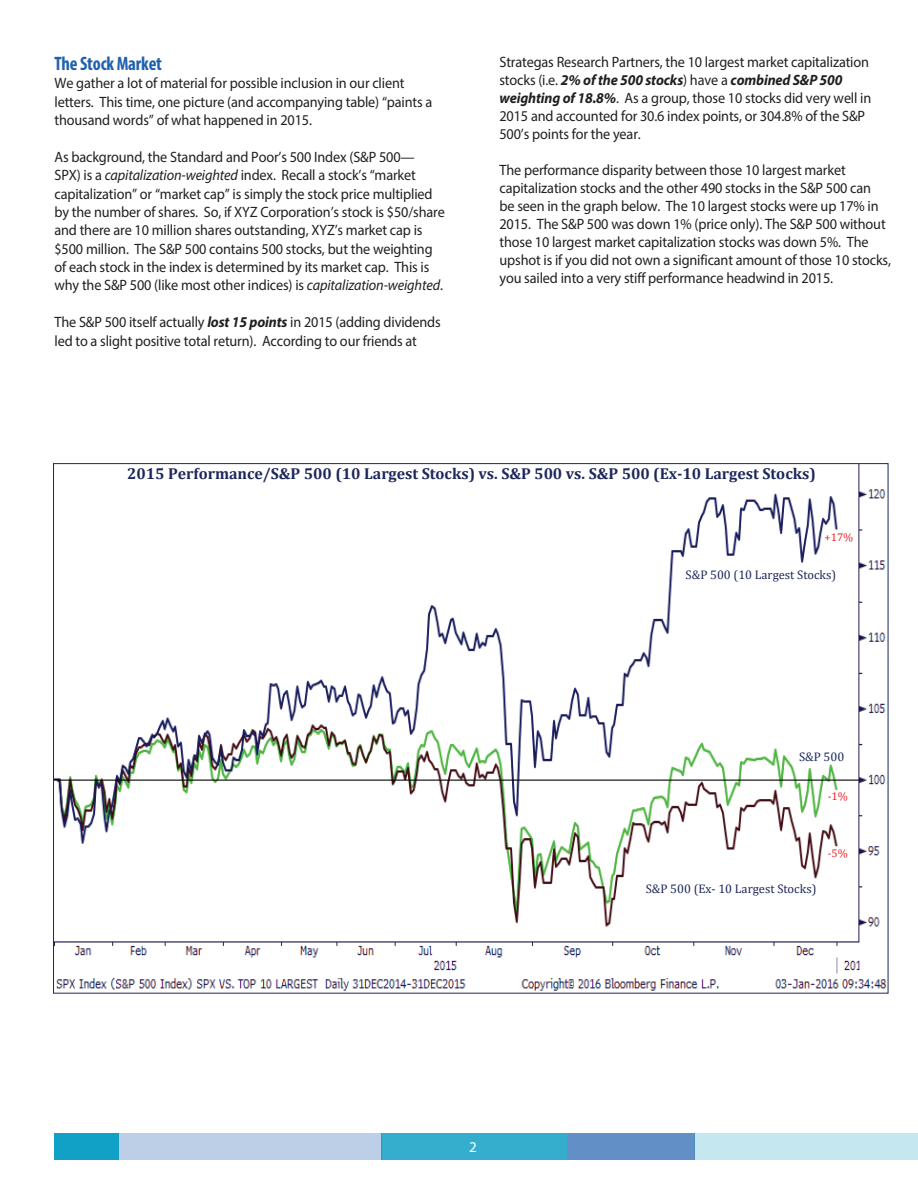
<style>
.page{position:relative;width:918px;height:1188px;background:#fff}
.page>*{position:absolute;margin:0;border:0;box-sizing:border-box;transform-origin:0 0}
.t1{font:700 condensed 19.5px "Myriad Pro";letter-spacing:-.01em;color:#1f61ae;scale:.95 1}
.t2{font:700 15.9px "Cambria";color:#1d275b}
.t3{font:15px/18.3px "Myriad Pro";letter-spacing:-.01em;color:#231f20;scale:.95 1}
.t4{font:15px "Myriad Pro";color:#fff}
.t5{font:12.45px "Cambria";color:#1d275b}
.t6{font:11.25px "Cambria";color:#ee1f23}
.s1{font-style:italic}
.s2{font-weight:700;font-style:italic}
</style>
<div class="page">
<div style="left:695px;top:1133px;width:223px;height:27px;background:#c4e7f0"></div>
<div style="left:567px;top:1133px;width:128px;height:27px;background:#6290c6"></div>
<div style="left:382px;top:1133px;width:185px;height:27px;background:#35aece"></div>
<div style="left:119px;top:1133px;width:263px;height:27px;background:#bccfe6"></div>
<div style="left:54px;top:1133px;width:65px;height:27px;background:#11a0c6"></div>
<img style="left:55px;top:465px;width:831px;height:526px">
<h1 class="t1" style="left:54px;top:51px;width:115px">The Stock Market</h1>
<p class="t3" style="left:54px;top:74px;width:399px">We gather a lot of material for possible inclusion in our client letters. This time, one picture (and accompanying table) “paints a thousand words” of what happened in 2015.</p>
<p class="t3" style="left:54px;top:148px;width:412px">As background, the Standard and Poor’s 500 Index (S&amp;P 500— SPX) is a <span class="s1">capitalization-weighted</span> index. Recall a stock’s “market capitalization” or “market cap” is simply the stock price multiplied by the number of shares. So, if XYZ Corporation’s stock is $50/share and there are 10 million shares outstanding, XYZ’s market cap is $500 million. The S&amp;P 500 contains 500 stocks, but the weighting of each stock in the index is determined by its market cap. This is why the S&amp;P 500 (like most other indices) is <span class="s1">capitalization-weighted</span>.</p>
<p class="t3" style="left:54px;top:313px;width:408px">The S&amp;P 500 itself actually <span class="s2">lost 15 points</span> in 2015 (adding dividends led to a slight positive total return). According to our friends at</p>
<p class="t3" style="left:499px;top:52px;width:393px">Strategas Research Partners, the 10 largest market capitalization stocks (i.e. <span class="s2">2% of the 500 stocks</span>) have a <span class="s2">combined S&amp;P 500 weighting of 18.8%</span>. As a group, those 10 stocks did very well in 2015 and accounted for 30.6 index points, or 304.8% of the S&amp;P 500’s points for the year.</p>
<p class="t3" style="left:499px;top:160px;width:414px">The performance disparity between those 10 largest market capitalization stocks and the other 490 stocks in the S&amp;P 500 can<br>be seen in the graph below. The 10 largest stocks were up 17% in 2015. The S&amp;P 500 was down 1% (price only). The S&amp;P 500 without those 10 largest market capitalization stocks was down 5%. The upshot is if you did not own a significant amount of those 10 stocks, you sailed into a very stiff performance headwind in 2015.</p>
<p class="t2" style="left:127px;top:462px;width:690px">2015 Performance/S&amp;P 500 (10 Largest Stocks) vs. S&amp;P 500 vs. S&amp;P 500 (Ex-10 Largest Stocks)</p>
<p class="t6" style="left:825px;top:531px;width:30px">+17%</p>
<p class="t5" style="left:686px;top:567px;width:152px">S&amp;P 500 (10 Largest Stocks)</p>
<p class="t5" style="left:799px;top:750px;width:47px">S&amp;P 500</p>
<p class="t6" style="left:828px;top:790px;width:22px">-1%</p>
<p class="t4" style="left:469px;top:1137px;width:9px">2</p>
<p class="t5" style="left:646px;top:882px;width:172px">S&amp;P 500 (Ex- 10 Largest Stocks)</p>
<p class="t6" style="left:828px;top:847px;width:22px">-5%</p>
</div>
